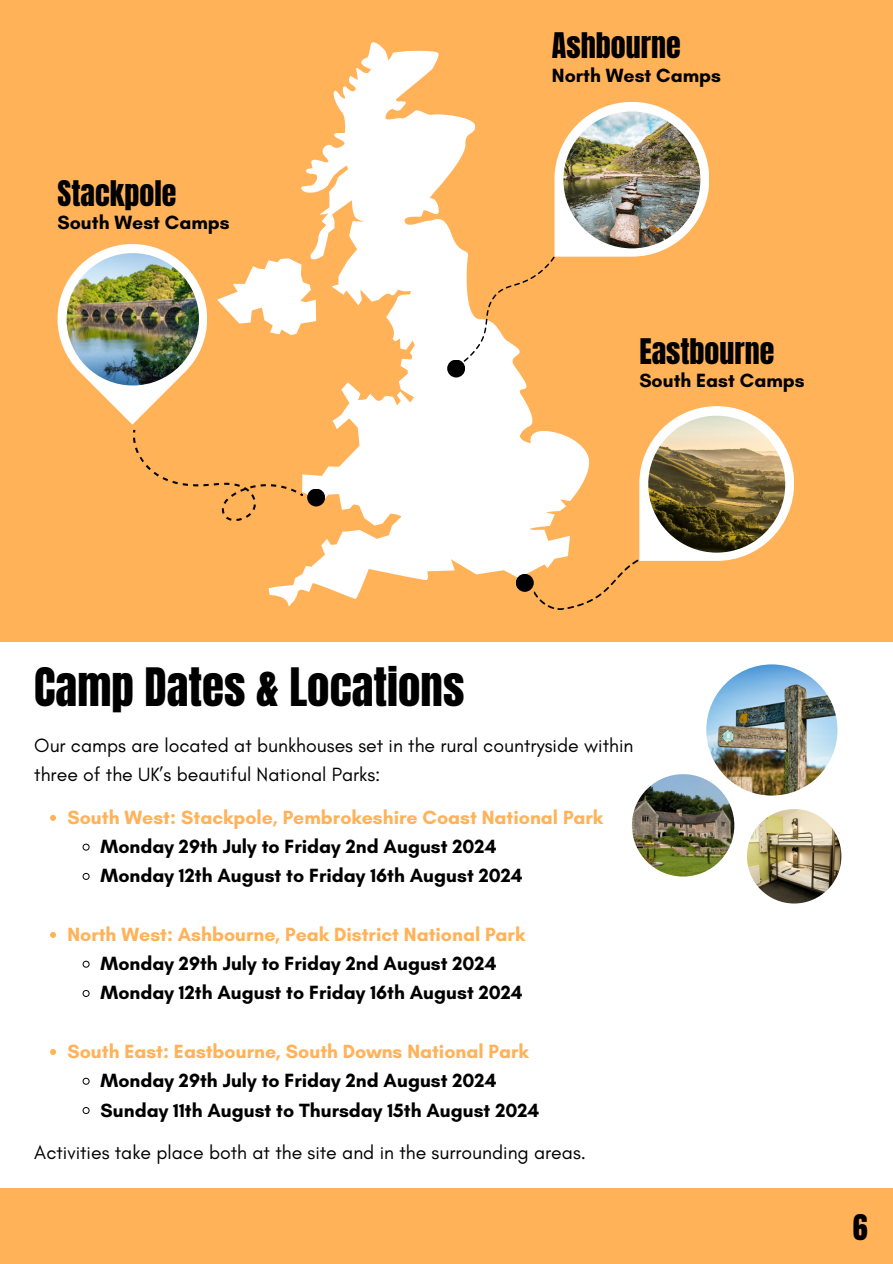
<style>
.page{position:relative;width:893px;height:1264px;background:#fff}
.page>*{position:absolute;margin:0;border:0;box-sizing:border-box;transform-origin:0 0}
.t1{font:45px "Anton";color:#000}
.t2{font:30px "Anton";color:#000}
.t3{font:700 19.5px/29.2px "Glacial Indifference";color:#000}
.t4{font:19.5px/29.2px "Glacial Indifference";color:#000}
.t5{font:700 19.5px "Glacial Indifference";color:#ffb258}
</style>
<div class="page">
<div style="left:0;top:0;width:892px;height:641px;background:#ffb258"></div>
<svg style="left:268px;top:42px;width:262px;height:564px;fill:#fff"></svg>
<svg style="left:458px;top:102px;width:251px;height:265px"></svg>
<img style="left:563px;top:111px;width:137px;height:137px">
<svg style="left:57px;top:244px;width:261px;height:310px"></svg>
<img style="left:67px;top:253px;width:132px;height:132px;border-radius:50%">
<div style="left:307px;top:488px;width:18px;height:18px;background:#000;border-radius:50%"></div>
<div style="left:447px;top:359px;width:18px;height:18px;background:#000;border-radius:50%"></div>
<div style="left:515px;top:574px;width:18px;height:18px;background:#000;border-radius:50%"></div>
<svg style="left:530px;top:406px;width:264px;height:204px"></svg>
<img style="left:648px;top:415px;width:137px;height:137px">
<svg style="left:50px;top:814px;width:6px;height:6px"></svg>
<svg style="left:82px;top:843px;width:8px;height:8px"></svg>
<svg style="left:82px;top:872px;width:8px;height:8px"></svg>
<svg style="left:50px;top:932px;width:6px;height:5px"></svg>
<svg style="left:82px;top:960px;width:8px;height:8px"></svg>
<svg style="left:82px;top:990px;width:8px;height:7px"></svg>
<svg style="left:50px;top:1049px;width:6px;height:5px"></svg>
<svg style="left:82px;top:1077px;width:8px;height:8px"></svg>
<svg style="left:82px;top:1107px;width:8px;height:7px"></svg>
<img style="left:746px;top:809px;width:95px;height:94px;border-radius:50%">
<img style="left:706px;top:664px;width:131px;height:131px;border-radius:50%">
<img style="left:632px;top:774px;width:102px;height:102px;border-radius:50%">
<div style="left:0;top:1188px;width:892px;height:75px;background:#ffb258"></div>
<h2 class="t2" style="left:57px;top:172px;width:120px">Stackpole</h2>
<p class="t3" style="left:57px;top:207px;width:174px">South West Camps</p>
<h2 class="t2" style="left:552px;top:24px;width:130px">Ashbourne</h2>
<p class="t3" style="left:552px;top:60px;width:171px">North West Camps</p>
<h2 class="t2" style="left:639px;top:330px;width:137px">Eastbourne</h2>
<p class="t3" style="left:639px;top:366px;width:167px">South East Camps</p>
<h1 class="t1" style="left:34px;top:654px;width:431px">Camp Dates &amp; Locations</h1>
<p class="t4" style="left:34px;top:730px;width:600px">Our camps are located at bunkhouses set in the rural countryside within three of the UK’s beautiful National Parks:</p>
<p class="t5" style="left:67px;top:805px;width:537px">South West: Stackpole, Pembrokeshire Coast National Park</p>
<p class="t3" style="left:101px;top:831px;width:423px">Monday 29th July to Friday 2nd August 2024<br>Monday 12th August to Friday 16th August 2024</p>
<p class="t5" style="left:67px;top:922px;width:459px">North West: Ashbourne, Peak District National Park</p>
<p class="t3" style="left:101px;top:948px;width:423px">Monday 29th July to Friday 2nd August 2024<br>Monday 12th August to Friday 16th August 2024</p>
<p class="t5" style="left:67px;top:1039px;width:463px">South East: Eastbourne, South Downs National Park</p>
<p class="t3" style="left:101px;top:1065px;width:440px">Monday 29th July to Friday 2nd August 2024<br>Sunday 11th August to Thursday 15th August 2024</p>
<p class="t4" style="left:34px;top:1137px;width:553px">Activities take place both at the site and in the surrounding areas.</p>
<h2 class="t2" style="left:852px;top:1206px;width:16px">6</h2>
</div>
